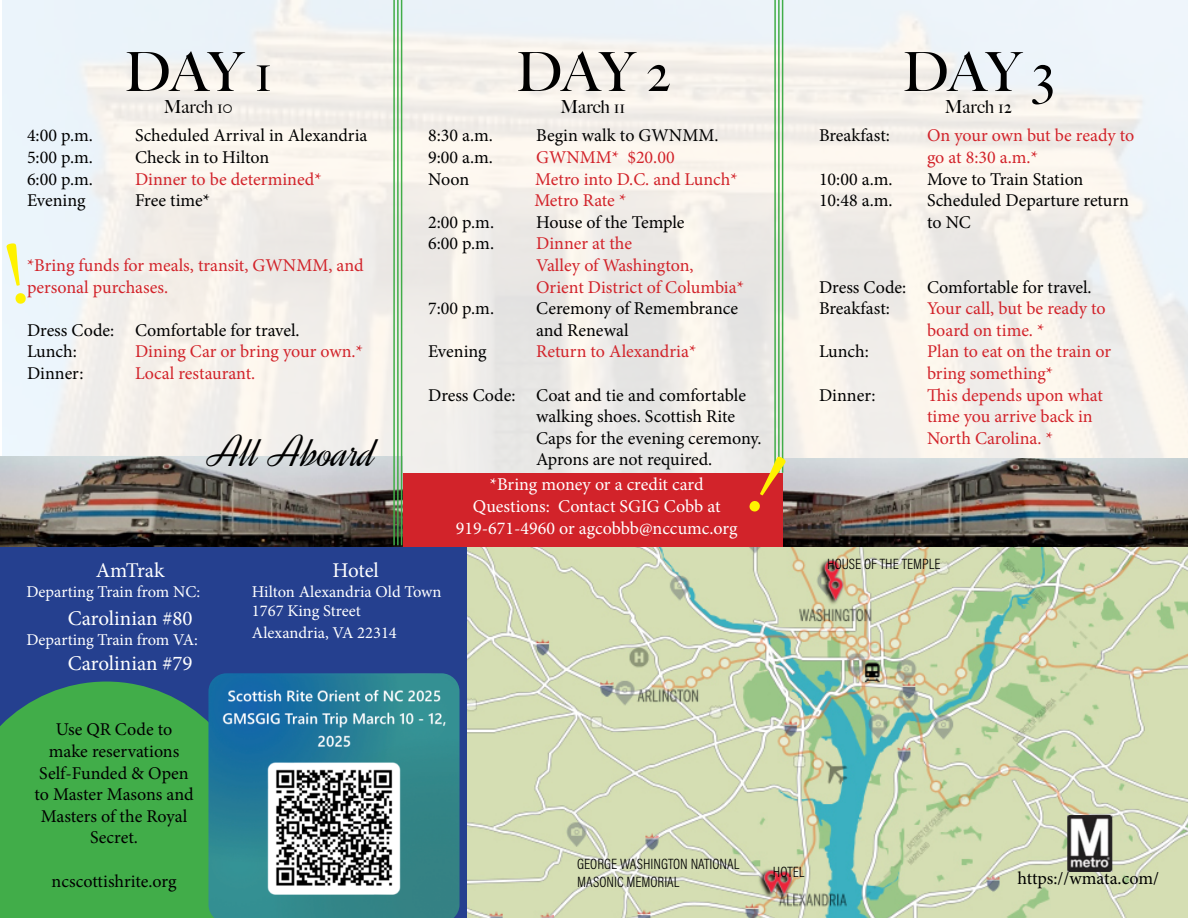
<style>
.page{position:relative;width:1188px;height:918px;background:#fff}
.page>*{position:absolute;margin:0;border:0;box-sizing:border-box;transform-origin:0 0}
.t1{font:500 54px "Big Caslon";color:#000}
.t2{font:45px "Dynalight";color:#000}
.t3{font:21px "Minion Pro";letter-spacing:-.005em;color:#fff}
.t4{font:18px/21.6px "Minion Pro";color:#000}
.t5{font:18px/21.6px "Minion Pro";color:#d2232a}
.t6{font:18px/21.6px "Minion Pro";color:#fff;text-align:center}
.t7{font:500 18px "Big Caslon";color:#000}
.t8{font:16.5px/19.8px "Minion Pro";color:#fff}
.t9{font:300 15px/18px "Acumin Pro Cond";color:#000}
</style>
<div class="page">
<img style="left:467px;top:546px;width:721px;height:372px">
<div style="left:0;top:538px;width:467px;height:380px;background:#25408f"></div>
<div style="left:0;top:682px;width:208px;height:236px;background:#41ad49"></div>
<div style="left:402px;top:473px;width:786px;height:73px;background:#d2232a"></div>
<img style="left:208px;top:673px;width:252px;height:245px">
<img style="left:0;top:457px;width:402px;height:89px">
<img style="left:783px;top:458px;width:405px;height:88px">
<hr style="left:393px;top:0;width:2px;height:545px;background:#41ad49">
<hr style="left:397px;top:0;width:2px;height:545px;background:#41ad49">
<hr style="left:401px;top:0;width:1px;height:545px;background:#41ad49">
<hr style="left:774px;top:0;width:2px;height:473px;background:#41ad49">
<hr style="left:778px;top:0;width:2px;height:473px;background:#41ad49">
<hr style="left:782px;top:0;width:1px;height:473px;background:#41ad49">
<img style="left:1061px;top:815px;width:57px;height:56px">
<svg style="left:6px;top:243px;width:21px;height:61px"></svg>
<svg style="left:748px;top:455px;width:39px;height:58px"></svg>
<h1 class="t1" style="left:124px;top:28px;width:149px">DAY 1</h1>
<p class="t7" style="left:164px;top:91px;width:70px">March 10</p>
<p class="t4" style="left:27px;top:125px;width:67px">4:00 p.m.</p>
<p class="t4" style="left:135px;top:125px;width:234px">Scheduled Arrival in Alexandria</p>
<p class="t4" style="left:27px;top:146px;width:67px">5:00 p.m.</p>
<p class="t4" style="left:135px;top:146px;width:136px">Check in to Hilton</p>
<p class="t4" style="left:27px;top:168px;width:67px">6:00 p.m.</p>
<p class="t5" style="left:135px;top:168px;width:188px">Dinner to be determined*</p>
<p class="t4" style="left:27px;top:190px;width:60px">Evening</p>
<p class="t4" style="left:135px;top:190px;width:77px">Free time*</p>
<p class="t5" style="left:27px;top:254px;width:338px">*Bring funds for meals, transit, GWNMM, and personal purchases.</p>
<p class="t4" style="left:27px;top:319px;width:274px">Dress Code: Comfortable for travel.<br>Lunch:</p>
<p class="t5" style="left:135px;top:341px;width:229px">Dining Car or bring your own.*</p>
<p class="t4" style="left:27px;top:362px;width:58px">Dinner:</p>
<p class="t5" style="left:135px;top:362px;width:122px">Local restaurant.</p>
<h2 class="t2" style="left:209px;top:425px;width:169px">All Aboard</h2>
<h1 class="t1" style="left:516px;top:28px;width:155px">DAY 2</h1>
<p class="t7" style="left:560px;top:91px;width:66px">March 11</p>
<p class="t4" style="left:428px;top:125px;width:66px">8:30 a.m.</p>
<p class="t4" style="left:536px;top:125px;width:184px">Begin walk to GWNMM.</p>
<p class="t4" style="left:428px;top:146px;width:66px">9:00 a.m.</p>
<p class="t5" style="left:536px;top:146px;width:140px">GWNMM* $20.00</p>
<p class="t4" style="left:428px;top:168px;width:43px">Noon</p>
<p class="t5" style="left:534px;top:168px;width:205px">Metro into D.C. and Lunch*<br>Metro Rate *</p>
<p class="t4" style="left:428px;top:211px;width:67px">2:00 p.m.</p>
<p class="t4" style="left:536px;top:211px;width:150px">House of the Temple</p>
<p class="t4" style="left:428px;top:233px;width:67px">6:00 p.m.</p>
<p class="t5" style="left:536px;top:233px;width:209px">Dinner at the<br>Valley of Washington,<br>Orient District of Columbia*</p>
<p class="t4" style="left:428px;top:298px;width:67px">7:00 p.m.</p>
<p class="t4" style="left:536px;top:298px;width:203px">Ceremony of Remembrance and Renewal</p>
<p class="t4" style="left:428px;top:341px;width:60px">Evening</p>
<p class="t5" style="left:536px;top:341px;width:162px">Return to Alexandria*</p>
<p class="t4" style="left:536px;top:384px;width:227px;text-indent:-108px">Dress Code: Coat and tie and comfortable walking shoes. Scottish Rite<br>Caps for the evening ceremony.<br>Aprons are not required.</p>
<p class="t6" style="left:456px;top:474px;width:283px">*Bring money or a credit card<br>Questions: Contact SGIG Cobb at<br>919-671-4960 or agcobbb@nccumc.org</p>
<p class="t3" style="left:96px;top:556px;width:70px">AmTrak</p>
<p class="t8" style="left:26px;top:582px;width:175px">Departing Train from NC:</p>
<p class="t3" style="left:68px;top:605px;width:126px">Carolinian #80</p>
<p class="t8" style="left:26px;top:630px;width:173px">Departing Train from VA:</p>
<p class="t3" style="left:68px;top:650px;width:126px">Carolinian #79</p>
<p class="t3" style="left:332px;top:556px;width:48px">Hotel</p>
<p class="t8" style="left:252px;top:582px;width:191px">Hilton Alexandria Old Town<br>1767 King Street</p>
<p class="t8" style="left:252px;top:623px;width:146px">Alexandria, VA 22314</p>
<h1 class="t1" style="left:902px;top:28px;width:153px">DAY 3</h1>
<p class="t7" style="left:945px;top:91px;width:68px">March 12</p>
<p class="t4" style="left:819px;top:125px;width:72px">Breakfast:</p>
<p class="t5" style="left:927px;top:125px;width:209px">On your own but be ready to go at 8:30 a.m.*</p>
<p class="t4" style="left:819px;top:168px;width:75px">10:00 a.m.</p>
<p class="t4" style="left:927px;top:168px;width:158px">Move to Train Station</p>
<p class="t4" style="left:819px;top:190px;width:75px">10:48 a.m.</p>
<p class="t4" style="left:927px;top:190px;width:204px">Scheduled Departure return to NC</p>
<p class="t4" style="left:819px;top:276px;width:274px">Dress Code: Comfortable for travel.<br>Breakfast:</p>
<p class="t5" style="left:927px;top:298px;width:180px">Your call, but be ready to board on time. *</p>
<p class="t4" style="left:819px;top:341px;width:51px">Lunch:</p>
<p class="t5" style="left:927px;top:341px;width:186px">Plan to eat on the train or bring something*</p>
<p class="t4" style="left:819px;top:384px;width:58px">Dinner:</p>
<p class="t5" style="left:927px;top:384px;width:177px">This depends upon what time you arrive back in<br>North Carolina. *</p>
<p class="t9" style="left:827px;top:555px;width:115px">HOUSE OF THE TEMPLE</p>
<p class="t4" style="left:34px;top:719px;width:161px;text-align:center">Use QR Code to make reservations<br>Self-Funded &amp; Open to Master Masons and<br>Masters of the Royal<br>Secret.</p>
<p class="t4" style="left:52px;top:870px;width:126px">ncscottishrite.org</p>
<p class="t9" style="left:577px;top:855px;width:164px">GEORGE WASHINGTON NATIONAL<br>MASONIC MEMORIAL</p>
<p class="t9" style="left:773px;top:863px;width:33px">HOTEL</p>
<p class="t4" style="left:1018px;top:868px;width:143px">https://wmata.com/</p>
</div>
